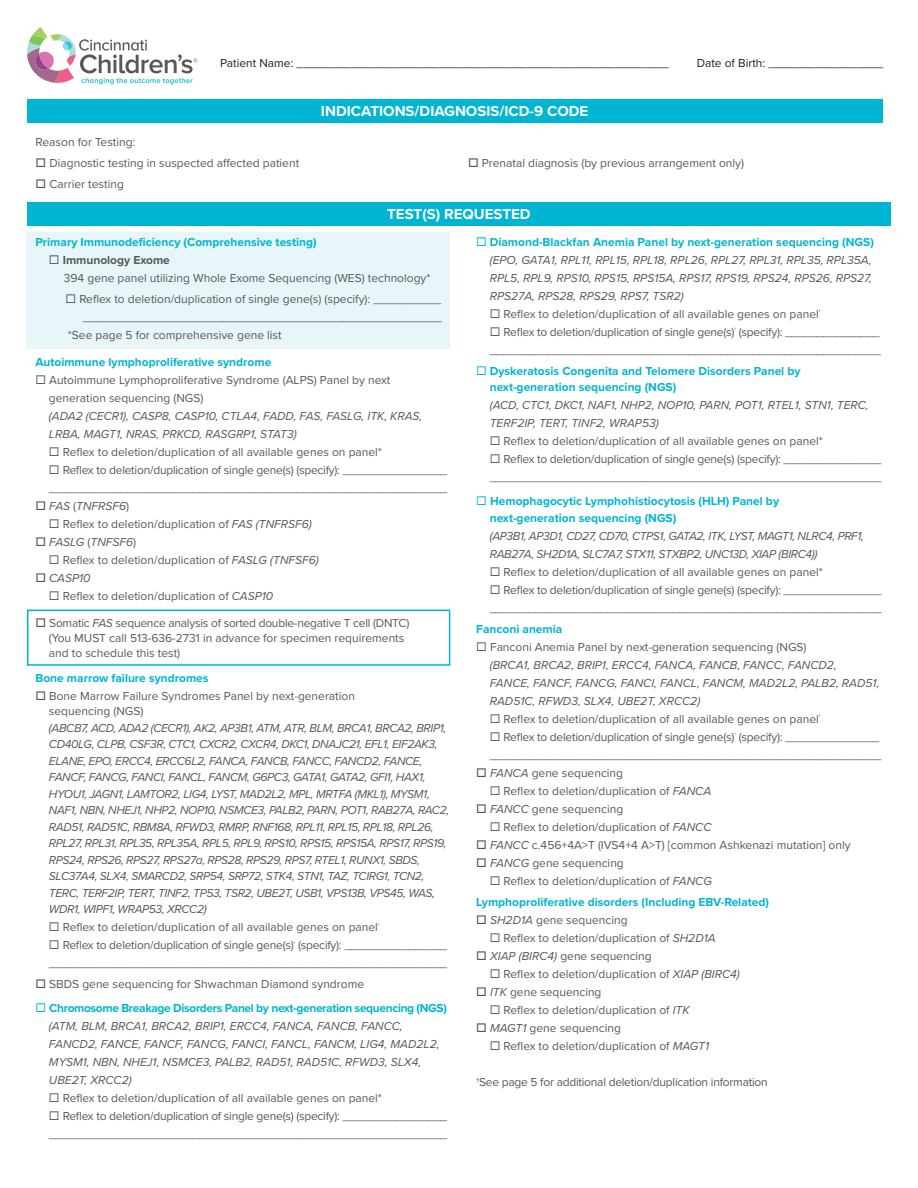
<style>
.page{position:relative;width:918px;height:1188px;background:#fff}
.page>*{position:absolute;margin:0;border:0;box-sizing:border-box;transform-origin:0 0}
.t1{font:700 15px "Proxima Nova";color:#fff}
.t2{font:12px "Proxima Nova";color:#57585a}
.t3{font:12px/18px "Proxima Nova";letter-spacing:-.02em;color:#57585a}
.t4{font:italic 12px/16.5px "Proxima Nova";letter-spacing:-.03em;color:#57585a}
.t5{font:italic 12px/18px "Proxima Nova";color:#57585a}
.t6{font:700 12px "Proxima Nova";color:#00b5d1}
.t7{font:12px "Proxima Nova";color:#231f20}
.t8{font:700 12px "Proxima Nova";letter-spacing:-.03em;color:#00b5d1}
.t9{font:700 12px "Proxima Nova";color:#57585a}
.s1{font-style:normal}
.s2{font-style:italic}
</style>
<div class="page">
<svg style="left:27px;top:27px;width:170px;height:57px"></svg>
<div style="left:27px;top:232px;width:423px;height:117px;background:#e7f6f8"></div>
<div style="left:27px;top:203px;width:864px;height:23px;background:#00b5d1"></div>
<div style="left:27px;top:99px;width:855px;height:24px;background:#00b5d1"></div>
<div style="left:27px;top:610px;width:423px;height:56px;border:2px solid #00b5d1"></div>
<p class="t7" style="left:220px;top:54px;width:450px">Patient Name: _______________________________________________________</p>
<p class="t7" style="left:697px;top:54px;width:188px">Date of Birth: _________________</p>
<p class="t2" style="left:36px;top:133px;width:101px">Reason for Testing:</p>
<p class="t2" style="left:36px;top:154px;width:265px">□ Diagnostic testing in suspected affected patient</p>
<p class="t2" style="left:36px;top:175px;width:90px">□ Carrier testing</p>
<p class="t1" style="left:321px;top:100px;width:269px">INDICATIONS/DIAGNOSIS/ICD-9 CODE</p>
<p class="t2" style="left:468px;top:154px;width:278px">□ Prenatal diagnosis (by previous arrangement only)</p>
<p class="t1" style="left:387px;top:203px;width:145px">TEST(S) REQUESTED</p>
<p class="t6" style="left:35px;top:233px;width:283px">Primary Immunodeficiency (Comprehensive testing)</p>
<p class="t9" style="left:49px;top:251px;width:122px">◻ Immunology Exome</p>
<p class="t2" style="left:64px;top:269px;width:368px">394 gene panel utilizing Whole Exome Sequencing (WES) technology*</p>
<p class="t2" style="left:66px;top:290px;width:377px">◻ Reflex to deletion/duplication of single gene(s) (specify): __________</p>
<p class="t2" style="left:83px;top:308px;width:361px">______________________________________________________</p>
<p class="t2" style="left:68px;top:326px;width:215px">*See page 5 for comprehensive gene list</p>
<p class="t6" style="left:35px;top:353px;width:237px">Autoimmune lymphoproliferative syndrome</p>
<p class="t2" style="left:35px;top:371px;width:356px">◻ Autoimmune Lymphoproliferative Syndrome (ALPS) Panel by next</p>
<p class="t2" style="left:49px;top:389px;width:156px">generation sequencing (NGS)</p>
<p class="t5" style="left:49px;top:407px;width:375px">(ADA2 (CECR1), CASP8, CASP10, CTLA4, FADD, FAS, FASLG, ITK, KRAS,<br>LRBA, MAGT1, NRAS, PRKCD, RASGRP1, STAT3)</p>
<p class="t2" style="left:49px;top:443px;width:335px">◻ Reflex to deletion/duplication of all available genes on panel*</p>
<p class="t3" style="left:49px;top:461px;width:400px">◻ Reflex to deletion/duplication of single gene(s) (specify): ________________ _____________________________________________________________</p>
<p class="t5" style="left:35px;top:497px;width:95px">□ FAS <span class="s1">(</span>TNFRSF6<span class="s1">)</span></p>
<p class="t2" style="left:49px;top:515px;width:264px">◻ Reflex to deletion/duplication of <span class="s2">FAS (TNFRSF6)</span></p>
<p class="t5" style="left:35px;top:533px;width:102px">□ FASLG <span class="s1">(</span>TNFSF6<span class="s1">)</span></p>
<p class="t2" style="left:49px;top:551px;width:271px">◻ Reflex to deletion/duplication of <span class="s2">FASLG (TNFSF6)</span></p>
<p class="t4" style="left:35px;top:569px;width:57px">□ CASP10</p>
<p class="t2" style="left:49px;top:587px;width:226px">◻ Reflex to deletion/duplication of <span class="s2">CASP10</span></p>
<p class="t3" style="left:35px;top:614px;width:375px">□ Somatic <span class="s2">FAS</span> sequence analysis of sorted double-negative T cell (DNTC)</p>
<p class="t2" style="left:49px;top:629px;width:357px">(You MUST call 513-636-2731 in advance for specimen requirements</p>
<p class="t2" style="left:49px;top:644px;width:133px">and to schedule this test)</p>
<p class="t6" style="left:35px;top:670px;width:175px">Bone marrow failure syndromes</p>
<p class="t2" style="left:35px;top:688px;width:321px">□ Bone Marrow Failure Syndromes Panel by next-generation</p>
<p class="t2" style="left:49px;top:703px;width:96px">sequencing (NGS)</p>
<p class="t4" style="left:49px;top:719px;width:402px">(ABCB7, ACD, ADA2 (CECR1), AK2, AP3B1, ATM, ATR, BLM, BRCA1, BRCA2, BRIP1, CD40LG, CLPB, CSF3R, CTC1, CXCR2, CXCR4, DKC1, DNAJC21, EFL1, EIF2AK3, ELANE, EPO, ERCC4, ERCC6L2, FANCA, FANCB, FANCC, FANCD2, FANCE, FANCF, FANCG, FANCI, FANCL, FANCM, G6PC3, GATA1, GATA2, GFI1, HAX1, HYOU1, JAGN1, LAMTOR2, LIG4, LYST, MAD2L2, MPL, MRTFA (MKL1), MYSM1, NAF1, NBN, NHEJ1, NHP2, NOP10, NSMCE3, PALB2, PARN, POT1, RAB27A, RAC2, RAD51, RAD51C, RBM8A, RFWD3, RMRP, RNF168, RPL11, RPL15, RPL18, RPL26, RPL27, RPL31, RPL35, RPL35A, RPL5, RPL9, RPS10, RPS15, RPS15A, RPS17, RPS19, RPS24, RPS26, RPS27, RPS27a, RPS28, RPS29, RPS7, RTEL1, RUNX1, SBDS, SLC37A4, SLX4, SMARCD2, SRP54, SRP72, STK4, STN1, TAZ, TCIRG1, TCN2, TERC, TERF2IP, TERT, TINF2, TP53, TSR2, UBE2T, USB1, VPS13B, VPS45, WAS, WDR1, WIPF1, WRAP53, XRCC2)</p>
<p class="t2" style="left:49px;top:919px;width:332px">◻ Reflex to deletion/duplication of all available genes on panel<sup>†</sup></p>
<p class="t3" style="left:49px;top:936px;width:400px">◻ Reflex to deletion/duplication of single gene(s)<sup>†</sup> (specify): ________________ _____________________________________________________________</p>
<p class="t2" style="left:35px;top:976px;width:330px">□ SBDS gene sequencing for Shwachman Diamond syndrome</p>
<p class="t8" style="left:35px;top:1000px;width:413px">◻ Chromosome Breakage Disorders Panel by next-generation sequencing (NGS)</p>
<p class="t5" style="left:49px;top:1017px;width:392px">(ATM, BLM, BRCA1, BRCA2, BRIP1, ERCC4, FANCA, FANCB, FANCC, FANCD2, FANCE, FANCF, FANCG, FANCI, FANCL, FANCM, LIG4, MAD2L2, MYSM1, NBN, NHEJ1, NSMCE3, PALB2, RAD51, RAD51C, RFWD3, SLX4, UBE2T, XRCC2)</p>
<p class="t2" style="left:49px;top:1090px;width:335px">◻ Reflex to deletion/duplication of all available genes on panel*</p>
<p class="t3" style="left:49px;top:1107px;width:400px">◻ Reflex to deletion/duplication of single gene(s) (specify): ________________ _____________________________________________________________</p>
<p class="t6" style="left:476px;top:233px;width:399px">◻ Diamond-Blackfan Anemia Panel by next-generation sequencing (NGS)</p>
<p class="t4" style="left:490px;top:251px;width:384px;line-height:18px;text-align:justify">(EPO, GATA1, RPL11, RPL15, RPL18, RPL26, RPL27, RPL31, RPL35, RPL35A, RPL5, RPL9, RPS10, RPS15, RPS15A, RPS17, RPS19, RPS24, RPS26, RPS27, RPS27A, RPS28, RPS29, RPS7, TSR2)</p>
<p class="t2" style="left:490px;top:305px;width:332px">◻ Reflex to deletion/duplication of all available genes on panel<sup>†</sup></p>
<p class="t3" style="left:490px;top:323px;width:393px">◻ Reflex to deletion/duplication of single gene(s)<sup>†</sup> (specify): _______________ _____________________________________________________________</p>
<p class="t6" style="left:476px;top:362px;width:326px">◻ Dyskeratosis Congenita and Telomere Disorders Panel by</p>
<p class="t6" style="left:490px;top:379px;width:188px">next-generation sequencing (NGS)</p>
<p class="t5" style="left:490px;top:396px;width:380px">(ACD, CTC1, DKC1, NAF1, NHP2, NOP10, PARN, POT1, RTEL1, STN1, TERC,<br>TERF2IP, TERT, TINF2, WRAP53)</p>
<p class="t2" style="left:490px;top:433px;width:335px">◻ Reflex to deletion/duplication of all available genes on panel*</p>
<p class="t3" style="left:490px;top:450px;width:393px">◻ Reflex to deletion/duplication of single gene(s) (specify): _______________ ____________________________________________________________</p>
<p class="t6" style="left:476px;top:493px;width:304px">◻ Hemophagocytic Lymphohistiocytosis (HLH) Panel by</p>
<p class="t6" style="left:490px;top:509px;width:188px">next-generation sequencing (NGS)</p>
<p class="t4" style="left:490px;top:527px;width:376px;line-height:18px">(AP3B1, AP3D1, CD27, CD70, CTPS1, GATA2, ITK, LYST, MAGT1, NLRC4, PRF1,<br>RAB27A, SH2D1A, SLC7A7, STX11, STXBP2, UNC13D, XIAP (BIRC4))</p>
<p class="t2" style="left:490px;top:563px;width:335px">◻ Reflex to deletion/duplication of all available genes on panel*</p>
<p class="t3" style="left:490px;top:581px;width:393px">◻ Reflex to deletion/duplication of single gene(s) (specify): _______________ ____________________________________________________________</p>
<p class="t6" style="left:476px;top:620px;width:88px">Fanconi anemia</p>
<p class="t2" style="left:476px;top:638px;width:332px">◻ Fanconi Anemia Panel by next-generation sequencing (NGS)</p>
<p class="t5" style="left:490px;top:656px;width:391px">(BRCA1, BRCA2, BRIP1, ERCC4, FANCA, FANCB, FANCC, FANCD2,<br>FANCE, FANCF, FANCG, FANCI, FANCL, FANCM, MAD2L2, PALB2, RAD51,<br>RAD51C, RFWD3, SLX4, UBE2T, XRCC2)</p>
<p class="t2" style="left:490px;top:710px;width:332px">◻ Reflex to deletion/duplication of all available genes on panel<sup>†</sup></p>
<p class="t3" style="left:490px;top:728px;width:393px">◻ Reflex to deletion/duplication of single gene(s)<sup>†</sup> (specify): ______________ ____________________________________________________________</p>
<p class="t2" style="left:476px;top:764px;width:148px">□ <span class="s2">FANCA</span> gene sequencing</p>
<p class="t2" style="left:490px;top:782px;width:223px">◻ Reflex to deletion/duplication of <span class="s2">FANCA</span></p>
<p class="t2" style="left:476px;top:800px;width:149px">□ <span class="s2">FANCC</span> gene sequencing</p>
<p class="t2" style="left:490px;top:818px;width:223px">◻ Reflex to deletion/duplication of <span class="s2">FANCC</span></p>
<p class="t2" style="left:476px;top:836px;width:376px">□ <span class="s2">FANCC</span> c.456+4A&gt;T (IVS4+4 A&gt;T) [common Ashkenazi mutation] only</p>
<p class="t2" style="left:476px;top:854px;width:149px">□ <span class="s2">FANCG</span> gene sequencing</p>
<p class="t2" style="left:490px;top:872px;width:224px">◻ Reflex to deletion/duplication of <span class="s2">FANCG</span></p>
<p class="t6" style="left:476px;top:893px;width:294px">Lymphoproliferative disorders (Including EBV-Related)</p>
<p class="t2" style="left:476px;top:911px;width:153px">□ <span class="s2">SH2D1A</span> gene sequencing</p>
<p class="t2" style="left:490px;top:929px;width:227px">◻ Reflex to deletion/duplication of <span class="s2">SH2D1A</span></p>
<p class="t2" style="left:476px;top:947px;width:177px">□ <span class="s2">XIAP (BIRC4)</span> gene sequencing</p>
<p class="t2" style="left:490px;top:965px;width:252px">◻ Reflex to deletion/duplication of <span class="s2">XIAP (BIRC4)</span></p>
<p class="t2" style="left:476px;top:983px;width:127px">□ <span class="s2">ITK</span> gene sequencing</p>
<p class="t2" style="left:490px;top:1001px;width:201px">◻ Reflex to deletion/duplication of <span class="s2">ITK</span></p>
<p class="t2" style="left:476px;top:1019px;width:146px">□ <span class="s2">MAGT1</span> gene sequencing</p>
<p class="t2" style="left:490px;top:1037px;width:221px">◻ Reflex to deletion/duplication of <span class="s2">MAGT1</span></p>
<p class="t3" style="left:476px;top:1073px;width:293px">†See page 5 for additional deletion/duplication information</p>
</div>
